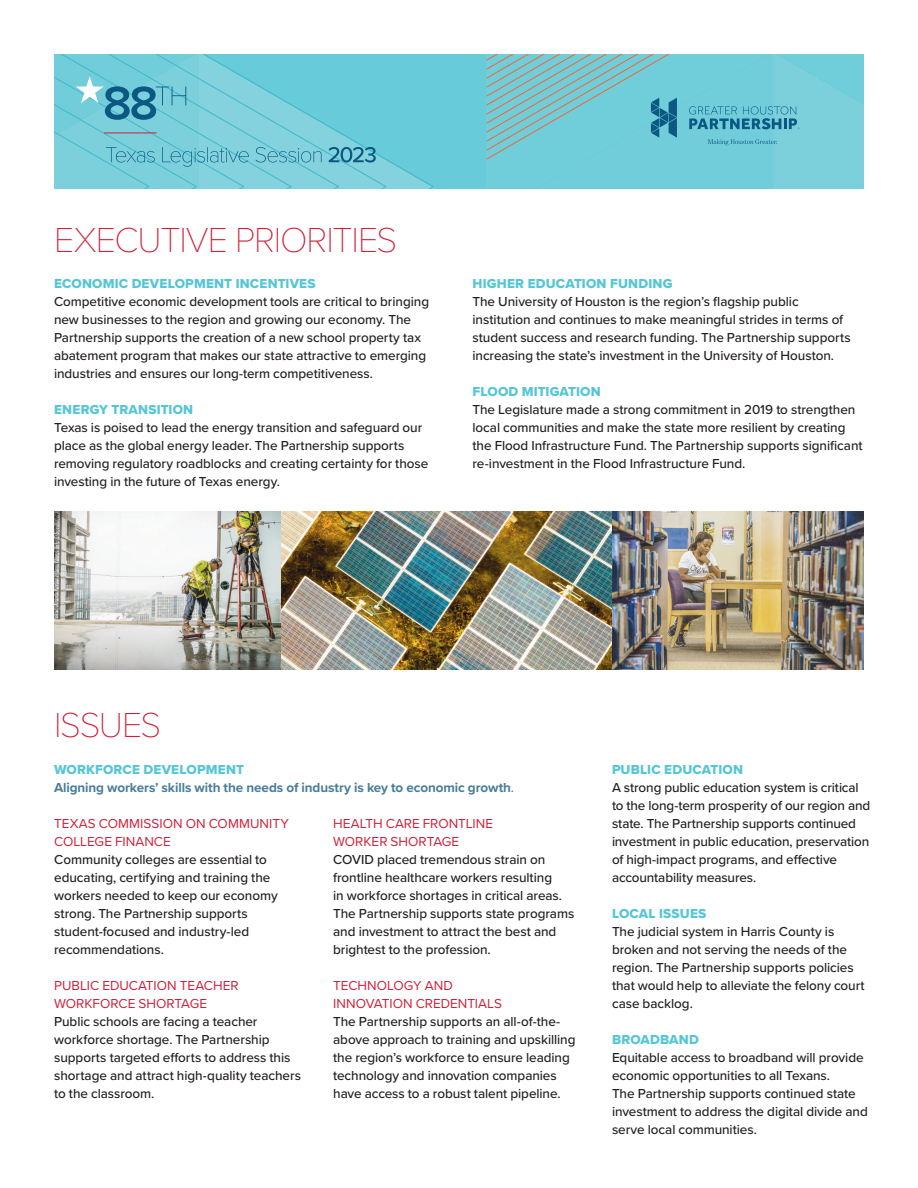
<style>
.page{position:relative;width:918px;height:1188px;background:#fff}
.page>*{position:absolute;margin:0;border:0;box-sizing:border-box;transform-origin:0 0}
.t1{font:100 36px "Proxima Nova T";letter-spacing:-.03em;color:#d02038}
.t2{font:500 13.5px/18px "Proxima Nova";letter-spacing:-.005em;color:#231f20}
.t3{font:13.5px/18px "Proxima Nova";color:#d02038}
.t4{font:13.5px "Proxima Nova Extrabld";letter-spacing:.015em;color:#55c6d6}
.t5{font:700 13.5px "Proxima Nova";letter-spacing:-.005em;color:#4a7d9a}
.s1{font-weight:500}
</style>
<div class="page">
<svg style="left:54px;top:54px;width:810px;height:135px;background:#70c7d5"></svg>
<img style="left:54px;top:512px;width:227px;height:158px">
<img style="left:281px;top:512px;width:331px;height:158px">
<img style="left:612px;top:512px;width:252px;height:158px">
<h1 class="t1" style="left:54px;top:213px;width:345px">EXECUTIVE PRIORITIES</h1>
<p class="t4" style="left:54px;top:273px;width:263px">ECONOMIC DEVELOPMENT INCENTIVES</p>
<p class="t2" style="left:54px;top:292px;width:377px">Competitive economic development tools are critical to bringing new businesses to the region and growing our economy. The Partnership supports the creation of a new school property tax abatement program that makes our state attractive to emerging industries and ensures our long-term competitiveness.</p>
<p class="t4" style="left:54px;top:399px;width:141px">ENERGY TRANSITION</p>
<p class="t2" style="left:54px;top:418px;width:376px">Texas is poised to lead the energy transition and safeguard our place as the global energy leader. The Partnership supports removing regulatory roadblocks and creating certainty for those investing in the future of Texas energy.</p>
<p class="t4" style="left:472px;top:273px;width:201px">HIGHER EDUCATION FUNDING</p>
<p class="t2" style="left:472px;top:292px;width:380px">The University of Houston is the region’s flagship public institution and continues to make meaningful strides in terms of student success and research funding. The Partnership supports increasing the state’s investment in the University of Houston.</p>
<p class="t4" style="left:472px;top:381px;width:130px">FLOOD MITIGATION</p>
<p class="t2" style="left:472px;top:400px;width:392px">The Legislature made a strong commitment in 2019 to strengthen local communities and make the state more resilient by creating the Flood Infrastructure Fund. The Partnership supports significant re-investment in the Flood Infrastructure Fund.</p>
<h1 class="t1" style="left:54px;top:698px;width:109px">ISSUES</h1>
<p class="t4" style="left:54px;top:759px;width:192px">WORKFORCE DEVELOPMENT</p>
<p class="t5" style="left:54px;top:777px;width:462px">Aligning workers’ skills with the needs of industry is key to economic growth<span class="s1">.</span></p>
<p class="t3" style="left:54px;top:814px;width:236px">TEXAS COMMISSION ON COMMUNITY<br>COLLEGE FINANCE</p>
<p class="t2" style="left:54px;top:850px;width:225px">Community colleges are essential to educating, certifying and training the workers needed to keep our economy strong. The Partnership supports student-focused and industry-led recommendations.</p>
<p class="t3" style="left:54px;top:976px;width:186px">PUBLIC EDUCATION TEACHER<br>WORKFORCE SHORTAGE</p>
<p class="t2" style="left:54px;top:1012px;width:248px">Public schools are facing a teacher workforce shortage. The Partnership supports targeted efforts to address this shortage and attract high-quality teachers to the classroom.</p>
<p class="t3" style="left:333px;top:814px;width:162px">HEALTH CARE FRONTLINE<br>WORKER SHORTAGE</p>
<p class="t2" style="left:333px;top:850px;width:243px">COVID placed tremendous strain on frontline healthcare workers resulting<br>in workforce shortages in critical areas.<br>The Partnership supports state programs and investment to attract the best and brightest to the profession.</p>
<p class="t3" style="left:333px;top:976px;width:170px">TECHNOLOGY AND<br>INNOVATION CREDENTIALS</p>
<p class="t2" style="left:333px;top:1012px;width:244px">The Partnership supports an all-of-the&shy;above approach to training and upskilling the region’s workforce to ensure leading technology and innovation companies have access to a robust talent pipeline.</p>
<p class="t4" style="left:612px;top:759px;width:133px">PUBLIC EDUCATION</p>
<p class="t2" style="left:612px;top:778px;width:260px">A strong public education system is critical to the long-term prosperity of our region and state. The Partnership supports continued investment in public education, preservation of high-impact programs, and effective accountability measures.</p>
<p class="t4" style="left:612px;top:903px;width:96px">LOCAL ISSUES</p>
<p class="t2" style="left:612px;top:922px;width:254px">The judicial system in Harris County is broken and not serving the needs of the region. The Partnership supports policies that would help to alleviate the felony court case backlog.</p>
<p class="t4" style="left:612px;top:1029px;width:88px">BROADBAND</p>
<p class="t2" style="left:612px;top:1048px;width:257px">Equitable access to broadband will provide economic opportunities to all Texans.<br>The Partnership supports continued state investment to address the digital divide and serve local communities.</p>
</div>
